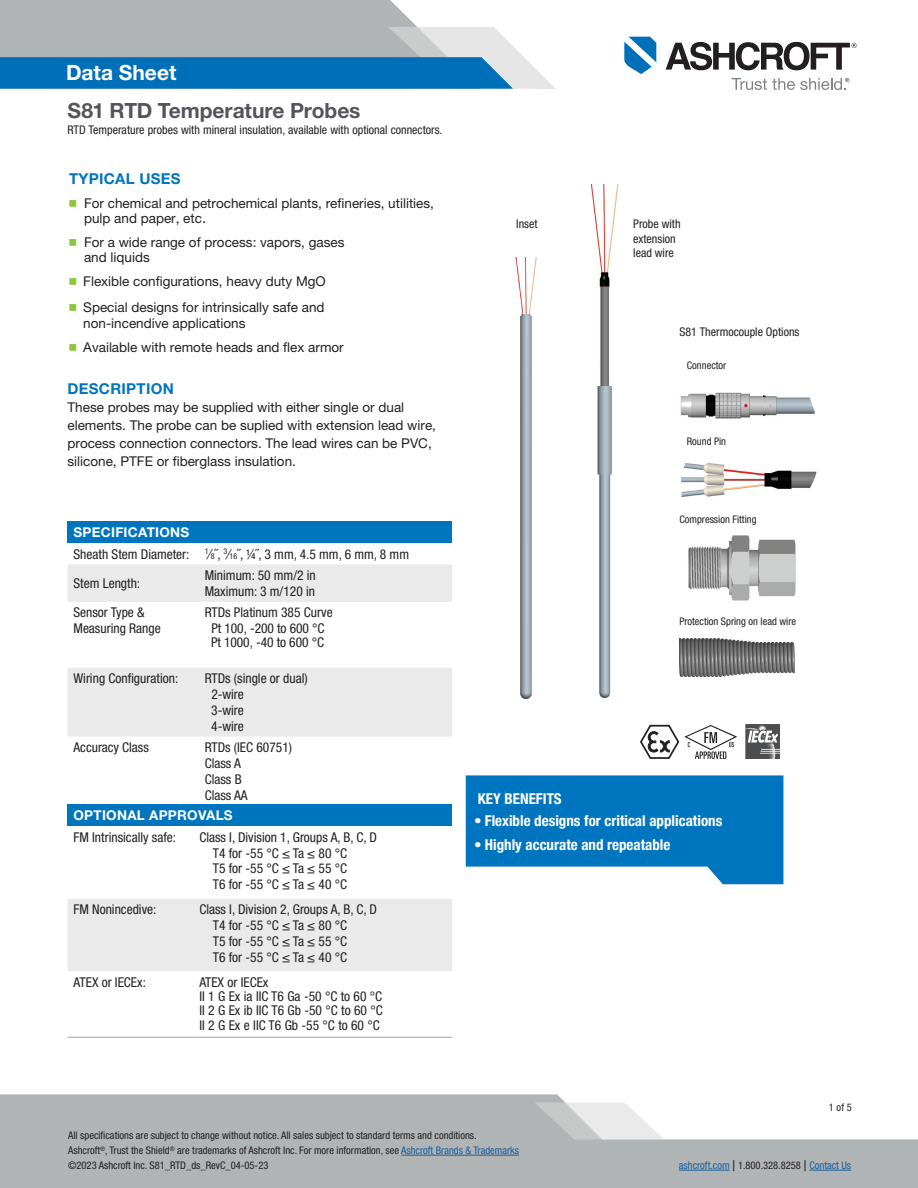
<style>
.page{position:relative;width:918px;height:1188px;background:#fff}
.page>*{position:absolute;margin:0;border:0;box-sizing:border-box;transform-origin:0 0}
.t1{font:700 21px "Helvetica Neue LT Pro";letter-spacing:-.005em;color:#54555a}
.t2{font:700 21px "Helvetica Neue LT Pro";color:#fff}
.Key_Benefits{font:700 condensed 15px "Helvetica Neue LT Pro";color:#fff}
.FEATURES_Bullets{font:700 15px "Helvetica Neue LT Pro";letter-spacing:.02em;color:#0075bf}
.TABLE_Body{font:condensed 13.5px/15.8px "Helvetica Neue LT Pro";color:#231f20}
.t3{font:13.5px/15px "Helvetica Neue LT Pro";color:#231f20}
.t4{font:13.5px/18px "Helvetica Neue";color:#231f20}
.TABLE_Header{font:700 13.5px "Helvetica Neue LT Pro";letter-spacing:.02em;color:#fff}
.t5{font:condensed 12px/14.4px "Helvetica Neue LT Pro";color:#231f20}
.t6{font:condensed 10.5px/15px "Helvetica Neue LT Pro";color:#231f20}
.t7{font:condensed 10.5px "Helvetica Neue LT Pro";color:#175d9e}
.s1{font-family:"Universal Newswith Comm Pi";color:#8bc63e}
.s2{font-size:15px}
.s3{font-size:8.1px}
.s4{color:#175d9e}
.s5{font-size:15px;color:#231f20}
.s6{color:#231f20}
</style>
<div class="page">
<svg style="left:0;top:0;width:556px;height:89px;background:#86abc3"></svg>
<svg style="left:624px;top:37px;width:32px;height:37px"></svg>
<svg style="left:666px;top:42px;width:191px;height:28px"></svg>
<svg style="left:732px;top:78px;width:117px;height:12px"></svg>
<svg style="left:0;top:1094px;width:918px;height:94px;fill:#b1b4b5"></svg>
<svg style="left:535px;top:1102px;width:129px;height:37px"></svg>
<hr style="left:679px;top:1170px;width:51px;height:1px;background:#175d9e">
<hr style="left:809px;top:1170px;width:42px;height:1px;background:#175d9e">
<hr style="left:401px;top:1155px;width:118px;height:1px;background:#175d9e">
<div style="left:68px;top:522px;width:384px;height:21px;background:#0075bf"></div>
<svg style="left:68px;top:564px;width:384px;height:173px;fill:#eaeaeb"></svg>
<svg style="left:466px;top:775px;width:317px;height:109px;background:#2086c7"></svg>
<img style="left:688px;top:535px;width:108px;height:66px">
<img style="left:679px;top:638px;width:115px;height:38px">
<img style="left:681px;top:463px;width:136px;height:34px">
<img style="left:680px;top:392px;width:135px;height:27px">
<img style="left:535px;top:185px;width:84px;height:513px">
<img style="left:515px;top:258px;width:72px;height:440px">
<div style="left:68px;top:805px;width:384px;height:21px;background:#0075bf"></div>
<div style="left:68px;top:899px;width:384px;height:72px;background:#eaeaeb"></div>
<hr style="left:68px;top:1037px;width:125px;height:1px;background:#a1a1a5">
<hr style="left:193px;top:1037px;width:259px;height:1px;background:#a1a1a5">
<img style="left:745px;top:725px;width:35px;height:34px">
<svg style="left:640px;top:725px;width:97px;height:34px"></svg>
<h1 class="t2" style="left:66px;top:59px;width:112px">Data Sheet</h1>
<h1 class="t1" style="left:68px;top:98px;width:295px">S81 RTD Temperature Probes</h1>
<p class="t5" style="left:68px;top:123px;width:376px">RTD Temperature probes with mineral insulation, available with optional connectors.</p>
<p class="FEATURES_Bullets" style="left:69px;top:170px;width:113px">TYPICAL USES</p>
<p class="t3" style="left:84px;top:196px;width:352px;text-indent:-15px"><span class="s1">n</span> For chemical and petrochemical plants, refineries, utilities, pulp and paper, etc<span class="s2">.</span></p>
<p class="t3" style="left:84px;top:235px;width:262px;text-indent:-15px"><span class="s1">n</span> For a wide range of process: vapors, gases and liquids</p>
<p class="t3" style="left:69px;top:274px;width:258px"><span class="s1">n</span> Flexible configurations, heavy duty MgO</p>
<p class="t3" style="left:83px;top:299px;width:243px;line-height:16.5px;text-indent:-14px"><span class="s1">n</span> Special designs for intrinsically safe and non-incendive applications</p>
<p class="t3" style="left:69px;top:340px;width:276px"><span class="s1">n</span> Available with remote heads and flex armor</p>
<p class="FEATURES_Bullets" style="left:67px;top:380px;width:108px">DESCRIPTION</p>
<p class="t4" style="left:67px;top:398px;width:370px">These probes may be supplied with either single or dual elements. The probe can be suplied with extension lead wire, process connection connectors. The lead wires can be PVC, silicone, PTFE or fiberglass insulation.</p>
<p class="t5" style="left:516px;top:217px;width:23px">Inset</p>
<p class="t5" style="left:633px;top:217px;width:49px">Probe with extension lead wire</p>
<p class="t5" style="left:679px;top:325px;width:122px">S81 Thermocouple Options</p>
<p class="t6" style="left:687px;top:357px;width:41px">Connector</p>
<p class="t6" style="left:687px;top:434px;width:41px">Round Pin</p>
<p class="t6" style="left:679px;top:511px;width:79px">Compression Fitting</p>
<p class="TABLE_Header" style="left:74px;top:524px;width:117px">SPECIFICATIONS</p>
<p class="TABLE_Body" style="left:74px;top:546px;width:118px">Sheath Stem Diameter:</p>
<p class="TABLE_Body" style="left:205px;top:546px;width:206px"><sup>1</sup>⁄<span class="s3">8</span>˝, <sup>3</sup>⁄<span class="s3">16</span>˝, ¼˝, 3 mm, 4.5 mm, 6 mm, 8 mm</p>
<p class="TABLE_Body" style="left:74px;top:575px;width:68px">Stem Length:</p>
<p class="TABLE_Body" style="left:205px;top:567px;width:113px">Minimum: 50 mm/2 in<br>Maximum: 3 m/120 in</p>
<p class="TABLE_Body" style="left:74px;top:605px;width:89px">Sensor Type &amp;<br>Measuring Range</p>
<p class="TABLE_Body" style="left:205px;top:605px;width:130px;text-align:center">RTDs Platinum 385 Curve<br>Pt 100, -200 to 600 °C</p>
<p class="TABLE_Body" style="left:211px;top:635px;width:114px">Pt 1000, -40 to 600 °C</p>
<p class="TABLE_Body" style="left:74px;top:671px;width:106px">Wiring Configuration:</p>
<p class="TABLE_Body" style="left:211px;top:671px;width:98px;text-indent:-7px">RTDs (single or dual)<br>2-wire</p>
<p class="TABLE_Body" style="left:211px;top:702px;width:34px">3-wire<br>4-wire</p>
<p class="TABLE_Body" style="left:74px;top:739px;width:77px">Accuracy Class</p>
<p class="TABLE_Body" style="left:205px;top:739px;width:89px">RTDs (IEC 60751)<br>Class A<br>Class B</p>
<p class="TABLE_Body" style="left:205px;top:787px;width:44px">Class AA</p>
<p class="Key_Benefits" style="left:478px;top:789px;width:85px">KEY BENEFITS</p>
<p class="Key_Benefits" style="left:474px;top:812px;width:250px">• Flexible designs for critical applications</p>
<p class="Key_Benefits" style="left:474px;top:836px;width:198px">• Highly accurate and repeatable</p>
<p class="t6" style="left:679px;top:614px;width:118px">Protection Spring on lead wire</p>
<p class="TABLE_Header" style="left:74px;top:807px;width:161px">OPTIONAL APPROVALS</p>
<p class="TABLE_Body" style="left:74px;top:829px;width:104px">FM Intrinsically safe:</p>
<p class="TABLE_Body" style="left:199px;top:829px;width:179px">Class I, Division 1, Groups A, B, C, D</p>
<p class="TABLE_Body" style="left:213px;top:845px;width:136px">T4 for -55 °C ≤ Ta ≤ 80 °C</p>
<p class="TABLE_Body" style="left:213px;top:861px;width:136px">T5 for -55 °C ≤ Ta ≤ 55 °C</p>
<p class="TABLE_Body" style="left:213px;top:876px;width:136px">T6 for -55 °C ≤ Ta ≤ 40 °C</p>
<p class="TABLE_Body" style="left:74px;top:902px;width:84px">FM Nonincedive:</p>
<p class="TABLE_Body" style="left:199px;top:902px;width:179px">Class I, Division 2, Groups A, B, C, D</p>
<p class="TABLE_Body" style="left:213px;top:917px;width:136px">T4 for -55 °C ≤ Ta ≤ 80 °C</p>
<p class="TABLE_Body" style="left:213px;top:933px;width:136px">T5 for -55 °C ≤ Ta ≤ 55 °C</p>
<p class="TABLE_Body" style="left:213px;top:949px;width:136px">T6 for -55 °C ≤ Ta ≤ 40 °C</p>
<p class="TABLE_Body" style="left:74px;top:974px;width:74px">ATEX or IECEx:</p>
<p class="TABLE_Body" style="left:199px;top:974px;width:71px">ATEX or IECEx</p>
<p class="TABLE_Body" style="left:199px;top:988px;width:184px">II 1 G Ex ia IIC T6 Ga -50 °C to 60 °C</p>
<p class="TABLE_Body" style="left:199px;top:1003px;width:185px">II 2 G Ex ib IIC T6 Gb -50 °C to 60 °C</p>
<p class="TABLE_Body" style="left:199px;top:1017px;width:182px">II 2 G Ex e IIC T6 Gb -55 °C to 60 °C</p>
<p class="t6" style="left:829px;top:1100px;width:24px">1 of 5</p>
<p class="t6" style="left:68px;top:1128px;width:453px">All specifications are subject to change without notice. All sales subject to standard terms and conditions.<br>Ashcroft<sup>®</sup>, Trust the Shield<sup>®</sup> are trademarks of Ashcroft Inc. For more information, see <span class="s4">Ashcroft Brands &amp; Trademarks </span>©2023 Ashcroft Inc. S81_RTD_ds_RevC_04-05-23</p>
<p class="t7" style="left:679px;top:1159px;width:174px">ashcroft.com <span class="s5">|</span> <span class="s6">1.800.328.8258</span> <span class="s5">|</span> Contact Us</p>
</div>
